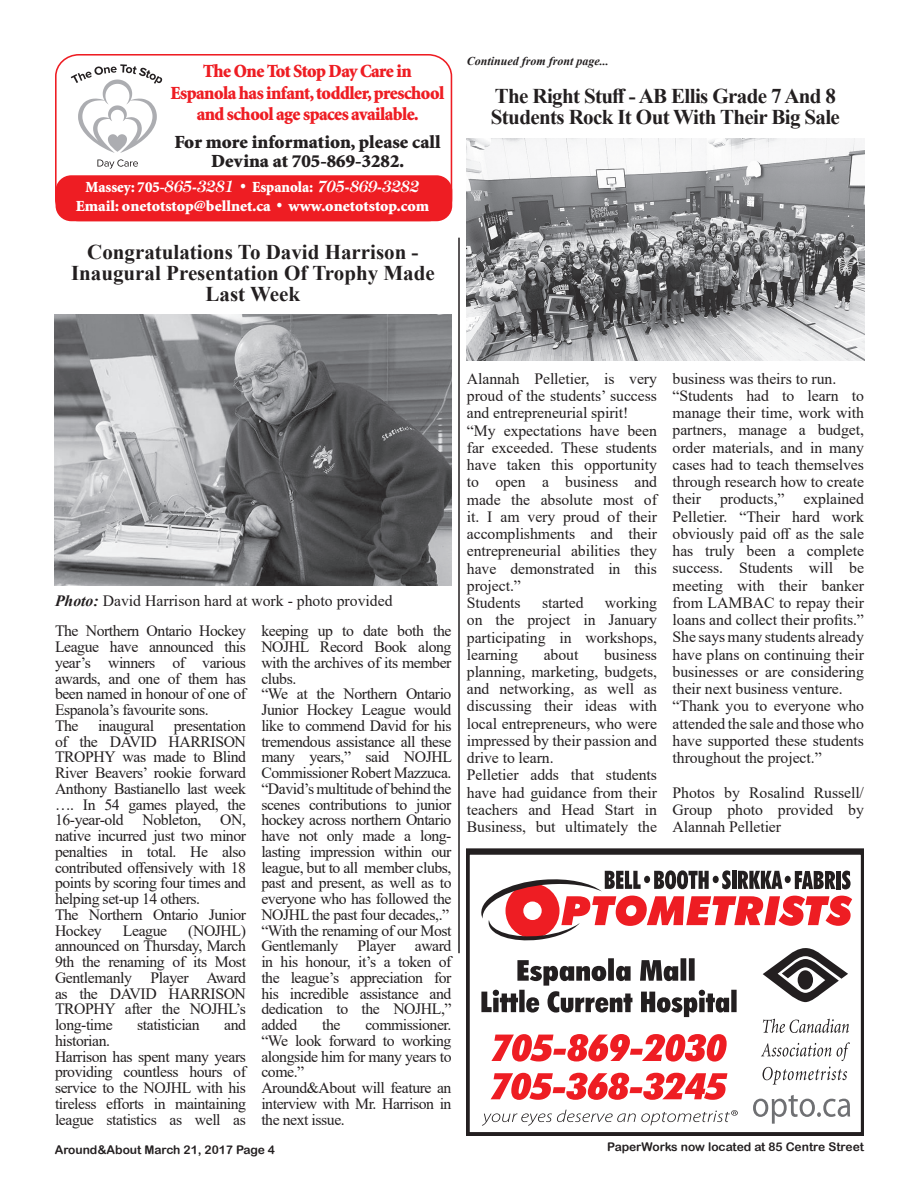
<style>
.page{position:relative;width:918px;height:1188px;background:#fff}
.page>*{position:absolute;margin:0;border:0;box-sizing:border-box;transform-origin:0 0}
.t1{font:700 21px/21px "Times New Roman";color:#231f20;text-align:center}
.t2{font:700 21px/21px "Times New Roman";letter-spacing:-.03em;color:#231f20}
.t3{font:900 18.6px/21.8px "Minion Std";letter-spacing:-.03em;color:#ee1d23;text-align:center}
.t4{font:900 18.6px/18.6px "Minion Std";color:#231f20;text-align:center}
.t5{font:15.75px/15.8px "Times New Roman";letter-spacing:-.03em;color:#231f20}
.t6{font:15.75px/17.2px "Times New Roman";letter-spacing:-.005em;color:#231f20}
.t7{font:15.75px "Times New Roman";color:#231f20}
.t8{font:900 15.45px "Minion Std";color:#fff}
.t9{font:italic 600 15.45px "Tiffany IT Cby BT";color:#fff;scale:.96 1}
.t10{font:12px "Arial Rounded MT Bold";color:#231f20}
.t11{font:italic 700 12px "Times New Roman";color:#231f20}
.s1{font-family:"Minion Std";font-weight:900;font-style:normal}
.s2{font-family:"Tiffany IT Cby BT";font-weight:600;font-style:italic}
.s3{font-weight:700;font-style:italic}
</style>
<div class="page">
<svg style="left:55px;top:54px;width:397px;height:167px"></svg>
<div style="left:56px;top:175px;width:396px;height:46px;background:#ee1d23;border-radius:16px"></div>
<svg style="left:71px;top:64px;width:92px;height:89px"></svg>
<svg style="left:97px;top:159px;width:41px;height:10px"></svg>
<hr style="left:458px;top:238px;width:2px;height:715px;background:#231f20">
<img style="left:467px;top:139px;width:397px;height:222px">
<img style="left:54px;top:314px;width:398px;height:271px">
<svg style="left:467px;top:849px;width:397px;height:286px"></svg>
<svg style="left:480px;top:870px;width:372px;height:256px"></svg>
<p class="t3" style="left:171px;top:61px;width:275px">The One Tot Stop Day Care in<br>Espanola has infant, toddler, preschool and school age spaces available.</p>
<p class="t4" style="left:174px;top:134px;width:268px">For more information, please call<br>Devina at 705-869-3282.</p>
<p class="t9" style="left:86px;top:177px;width:349px"><span class="s1">Massey: 705-</span>865-3281 • <span class="s1">Espanola:</span> 705-869-3282</p>
<p class="t8" style="left:76px;top:198px;width:355px">Email: onetotstop@bellnet.ca <span class="s2">•</span> www.onetotstop.com</p>
<h1 class="t1" style="left:71px;top:241px;width:365px">Congratulations To David Harrison -<br>Inaugural Presentation Of Trophy Made<br>Last Week</h1>
<p class="t11" style="left:467px;top:53px;width:144px">Continued from front page...</p>
<h1 class="t2" style="left:491px;top:85px;width:351px">The Right Stuff - AB Ellis Grade 7 And 8<br>Students Rock It Out With Their Big Sale</h1>
<p class="t7" style="left:55px;top:590px;width:339px"><span class="s3">Photo:</span> David Harrison hard at work - photo provided</p>
<p class="t5" style="left:55px;top:623px;width:193px">The Northern Ontario Hockey<br>League have announced this year’s winners of various awards, and one of them has been named in honour of one of<br>Espanola’s favourite sons.<br>The inaugural presentation of the DAVID HARRISON<br>TROPHY was made to Blind<br>River Beavers’ rookie forward<br>Anthony Bastianello last week …. In 54 games played, the<br>16-year-old Nobleton, ON, native incurred just two minor penalties in total. He also contributed offensively with 18 points by scoring four times and helping set-up 14 others.<br>The Northern Ontario Junior<br>Hockey</p>
<p class="t5" style="left:55px;top:922px;width:193px;text-align:justify;text-indent:133px">(NOJHL) announced on Thursday, March 9th the renaming of its Most Gentlemanly Player Award as the DAVID HARRISON TROPHY after the NOJHL’s long-time</p>
<p class="t5" style="left:123px;top:922px;width:46px">League</p>
<p class="t5" style="left:137px;top:1017px;width:64px">statistician</p>
<p class="t5" style="left:224px;top:1017px;width:23px">and</p>
<p class="t5" style="left:55px;top:1032px;width:193px">historian.<br>Harrison has spent many years providing countless hours of service to the NOJHL with his tireless efforts in maintaining league statistics as well as</p>
<p class="t5" style="left:261px;top:623px;width:192px">keeping up to date both the<br>NOJHL Record Book along with the archives of its member clubs.<br>“We at the Northern Ontario<br>Junior Hockey League would like to commend David for his tremendous assistance all these many years,” said NOJHL<br>Commissioner Robert Mazzuca. “David’s multitude of behind the scenes contributions to junior hockey across northern Ontario have not only made a long&shy;lasting impression within our league, but to all member clubs, past and present, as well as to everyone who has followed the<br>NOJHL the past four decades,.” “With the renaming of our Most<br>Gentlemanly Player award in his honour, it’s a token of the league’s appreciation for his incredible assistance and dedication to the NOJHL,” added</p>
<p class="t5" style="left:261px;top:1017px;width:192px;text-indent:104px">commissioner. “We look forward to working alongside him for many years to come.”<br>Around&amp;About will feature an interview with Mr. Harrison in the next issue.</p>
<p class="t5" style="left:322px;top:1017px;width:20px">the</p>
<p class="t6" style="left:467px;top:369px;width:192px">Alannah Pelletier, is very proud of the students’ success and entrepreneurial spirit! “My expectations have been far exceeded. These students have taken this opportunity to open a business and made the absolute most of it. I am very proud of their accomplishments and their entrepreneurial abilities they have demonstrated in this project.”<br>Students</p>
<p class="t5" style="left:467px;top:594px;width:192px;line-height:17.2px;text-align:justify;text-indent:138px">working on the project in January participating in workshops, learning</p>
<p class="t6" style="left:542px;top:594px;width:43px">started</p>
<p class="t6" style="left:467px;top:645px;width:192px;text-indent:137px">business planning, marketing, budgets, and networking, as well as discussing their ideas with local entrepreneurs, who were impressed by their passion and drive to learn.<br>Pelletier adds that students have had guidance from their teachers and Head Start in<br>Business, but ultimately the</p>
<p class="t5" style="left:544px;top:646px;width:36px">about</p>
<p class="t6" style="left:673px;top:369px;width:193px">business was theirs to run. “Students had to learn to manage their time, work with partners, manage a budget, order materials, and in many cases had to teach themselves through research how to create their products,” explained<br>Pelletier. “Their hard work obviously paid off as the sale has truly been a complete success. Students will be meeting with their banker from LAMBAC to repay their loans and collect their profits.”<br>She says many students already have plans on continuing their businesses or are considering their next business venture. “Thank you to everyone who attended the sale and those who have supported these students throughout the project.”</p>
<p class="t5" style="left:673px;top:783px;width:193px;line-height:17.2px;text-align:justify">Photos by Rosalind Russell/ Group photo provided by Alannah Pelletier</p>
<p class="t10" style="left:55px;top:1143px;width:222px">Around&amp;About March 21, 2017 Page 4</p>
<p class="t10" style="left:607px;top:1140px;width:258px">PaperWorks now located at 85 Centre Street</p>
</div>
